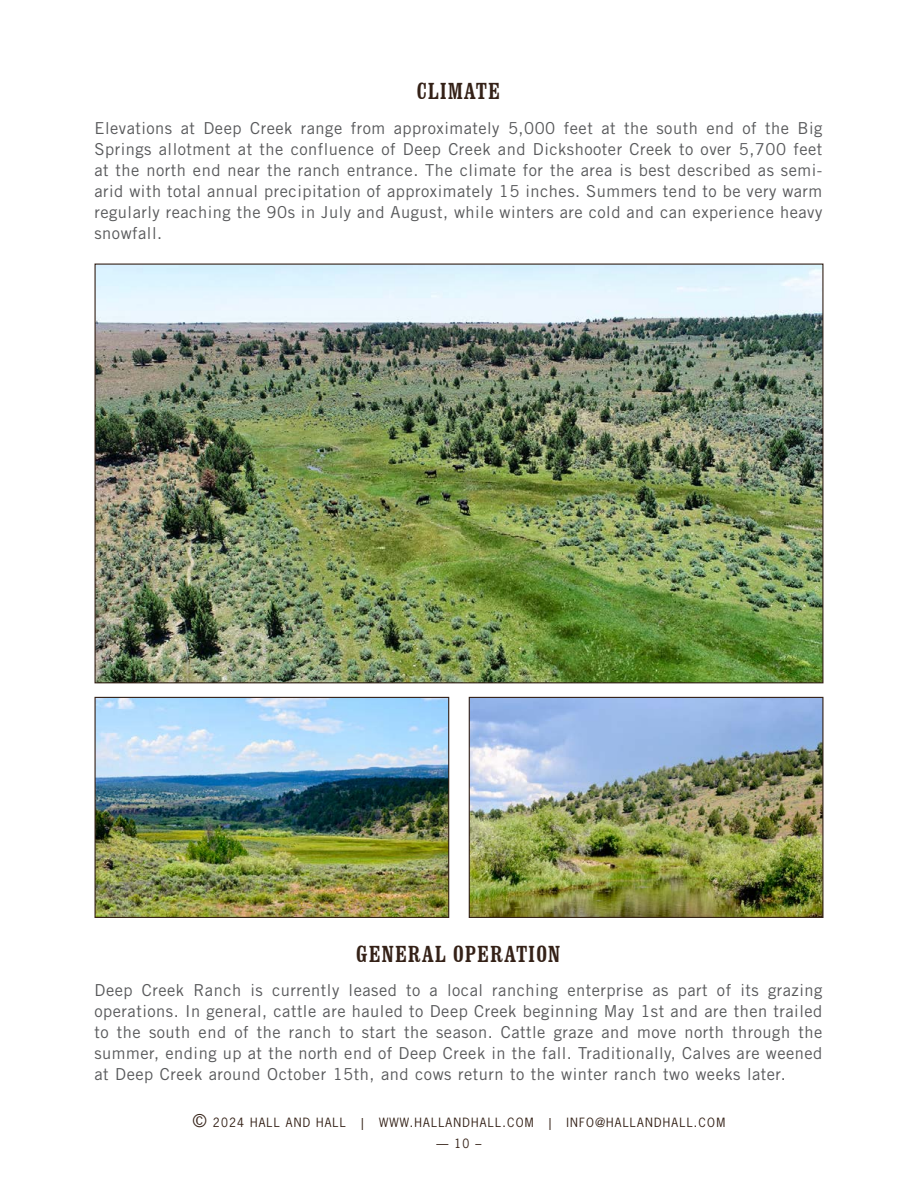
<style>
.page{position:relative;width:918px;height:1188px;background:#fff}
.page>*{position:absolute;margin:0;border:0;box-sizing:border-box;transform-origin:0 0}
.t1{font:condensed 24px "Clarendon BT";letter-spacing:.04em;color:#342117}
.t2{font:16.5px/21px "Trade Gothic LT Std";letter-spacing:.03em;color:#58595b;text-align:justify}
.t3{font:12px "News Gothic Std";letter-spacing:.1em;color:#342117}
.s1{font-size:16.5px}
</style>
<div class="page">
<img style="left:96px;top:266px;width:726px;height:415px">
<img style="left:96px;top:699px;width:351px;height:217px">
<div style="left:94px;top:697px;width:355px;height:221px;border:1px solid #342117"></div>
<img style="left:471px;top:699px;width:351px;height:217px">
<div style="left:469px;top:697px;width:355px;height:221px;border:1px solid #342117"></div>
<h1 class="t1" style="left:417px;top:76px;width:84px">CLIMATE</h1>
<p class="t2" style="left:94px;top:117px;width:729px">Elevations at Deep Creek range from approximately 5,000 feet at the south end of the Big Springs allotment at the confluence of Deep Creek and Dickshooter Creek to over 5,700 feet at the north end near the ranch entrance. The climate for the area is best described as semi&shy;arid with total annual precipitation of approximately 15 inches. Summers tend to be very warm regularly reaching the 90s in July and August, while winters are cold and can experience heavy snowfall.</p>
<h1 class="t1" style="left:356px;top:939px;width:206px">GENERAL OPERATION</h1>
<p class="t2" style="left:94px;top:980px;width:729px">Deep Creek Ranch is currently leased to a local ranching enterprise as part of its grazing operations. In general, cattle are hauled to Deep Creek beginning May 1st and are then trailed to the south end of the ranch to start the season. Cattle graze and move north through the summer, ending up at the north end of Deep Creek in the fall. Traditionally, Calves are weened at Deep Creek around October 15th, and cows return to the winter ranch two weeks later.</p>
<p class="t3" style="left:193px;top:1115px;width:155px"><span class="s1">©</span> 2024 HALL AND HALL</p>
<p class="t3" style="left:361px;top:1115px;width:4px">|</p>
<p class="t3" style="left:379px;top:1115px;width:156px">WWW.HALLANDHALL.COM</p>
<p class="t3" style="left:549px;top:1115px;width:4px">|</p>
<p class="t3" style="left:567px;top:1115px;width:160px">INFO@HALLANDHALL.COM</p>
<p class="t3" style="left:437px;top:1135px;width:46px">— 10 –</p>
</div>
